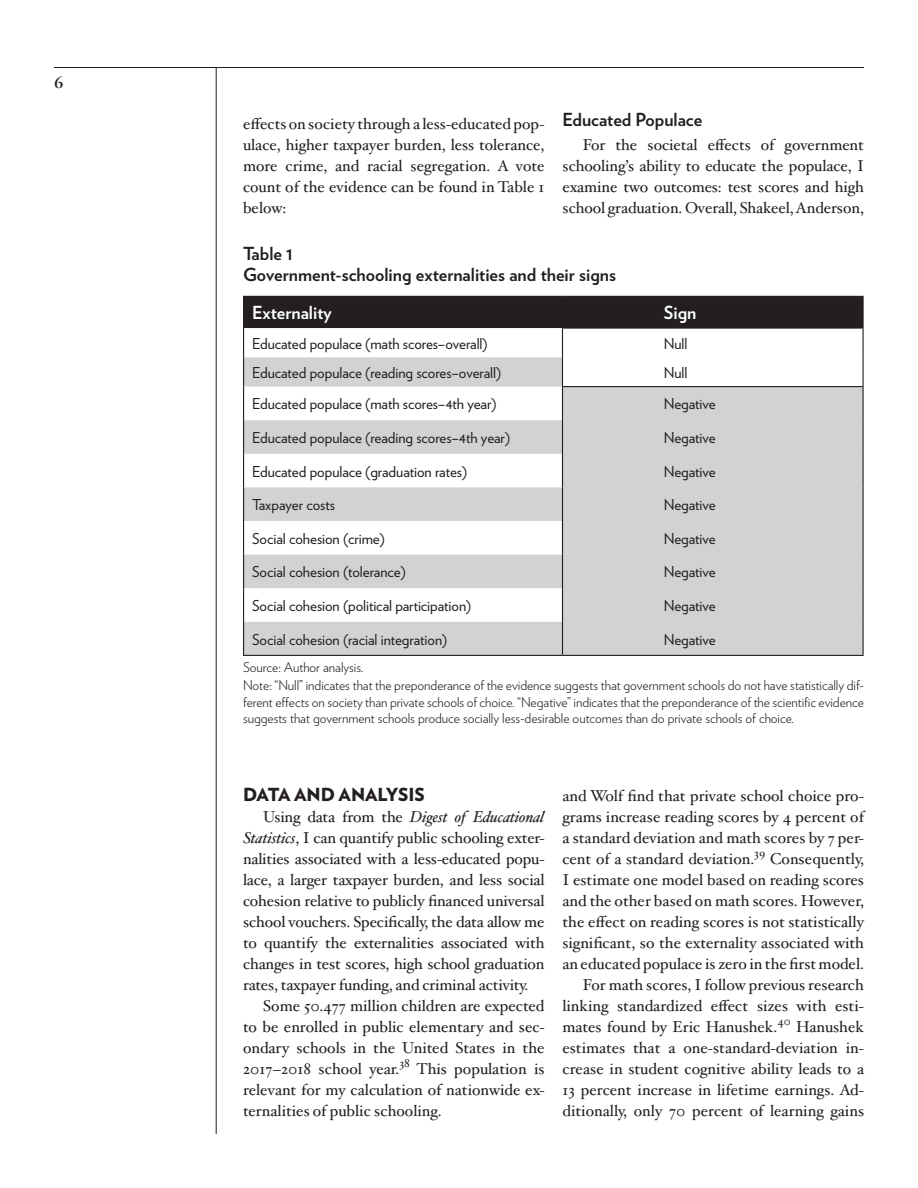
<style>
.page{position:relative;width:918px;height:1188px;background:#fff}
.page>*{position:absolute;margin:0;border:0;box-sizing:border-box;transform-origin:0 0}
.B_Head{font:700 18px/21px "Verlag";color:#231f20}
.t1{font:700 18px "Verlag";color:#fff}
.A_Head{font:900 18px "Verlag";letter-spacing:-.005em;color:#231f20}
.t2{font:700 18px "Hoefler Titling";color:#231f20}
.Body{font:15.75px/21px "Hoefler Txt";color:#231f20;text-align:justify}
.t3{font:15px "Verlag";letter-spacing:-.005em;color:#231f20}
.t4{font:300 13.5px/18px "Verlag";letter-spacing:-.005em;color:#231f20}
.s1{font-style:italic}
</style>
<div class="page">
<hr style="left:54px;top:67px;width:810px;height:1px;background:#231f20">
<hr style="left:216px;top:68px;width:1px;height:1066px;background:#231f20">
<svg style="left:244px;top:386px;width:618px;height:269px;fill:#d1d2d4"></svg>
<hr style="left:563px;top:296px;width:301px;height:1px;background:#231f20">
<hr style="left:862px;top:297px;width:2px;height:30px;background:#231f20">
<hr style="left:243px;top:357px;width:1px;height:30px;background:#231f20">
<hr style="left:243px;top:387px;width:1px;height:33px;background:#231f20">
<hr style="left:243px;top:420px;width:1px;height:34px;background:#231f20">
<hr style="left:243px;top:454px;width:1px;height:33px;background:#231f20">
<hr style="left:243px;top:487px;width:1px;height:34px;background:#231f20">
<hr style="left:243px;top:521px;width:1px;height:34px;background:#231f20">
<hr style="left:243px;top:555px;width:1px;height:33px;background:#231f20">
<hr style="left:243px;top:588px;width:1px;height:34px;background:#231f20">
<hr style="left:243px;top:622px;width:1px;height:33px;background:#231f20">
<hr style="left:243px;top:655px;width:320px;height:1px;background:#231f20">
<hr style="left:562px;top:387px;width:1px;height:33px;background:#231f20">
<hr style="left:862px;top:387px;width:2px;height:33px;background:#231f20">
<hr style="left:562px;top:420px;width:1px;height:34px;background:#231f20">
<hr style="left:862px;top:420px;width:2px;height:34px;background:#231f20">
<hr style="left:562px;top:454px;width:1px;height:33px;background:#231f20">
<hr style="left:862px;top:454px;width:2px;height:33px;background:#231f20">
<hr style="left:562px;top:487px;width:1px;height:34px;background:#231f20">
<hr style="left:862px;top:487px;width:2px;height:34px;background:#231f20">
<hr style="left:562px;top:521px;width:1px;height:34px;background:#231f20">
<hr style="left:862px;top:521px;width:2px;height:34px;background:#231f20">
<hr style="left:562px;top:555px;width:1px;height:33px;background:#231f20">
<hr style="left:862px;top:555px;width:2px;height:33px;background:#231f20">
<hr style="left:562px;top:588px;width:1px;height:34px;background:#231f20">
<hr style="left:862px;top:588px;width:2px;height:34px;background:#231f20">
<hr style="left:562px;top:622px;width:1px;height:33px;background:#231f20">
<hr style="left:862px;top:622px;width:2px;height:33px;background:#231f20">
<hr style="left:563px;top:655px;width:301px;height:1px;background:#231f20">
<hr style="left:562px;top:327px;width:302px;height:2px;background:#231f20">
<hr style="left:862px;top:329px;width:2px;height:28px;background:#231f20">
<svg style="left:243px;top:296px;width:620px;height:90px"></svg>
<hr style="left:862px;top:357px;width:2px;height:29px;background:#231f20">
<hr style="left:562px;top:386px;width:302px;height:1px;background:#231f20">
<p class="t2" style="left:54px;top:67px;width:11px">6</p>
<p class="B_Head" style="left:563px;top:108px;width:141px">Educated Populace</p>
<p class="Body" style="left:563px;top:133px;width:303px;text-indent:20px">For the societal effects of government schooling’s ability to educate the populace, I examine two outcomes: test scores and high school graduation. Overall, Shakeel, Anderson,</p>
<p class="Body" style="left:243px;top:112px;width:303px">effects on society through a less-educated pop&shy;ulace, higher taxpayer burden, less tolerance, more crime, and racial segregation. A vote count of the evidence can be found in Table 1 below:</p>
<p class="B_Head" style="left:243px;top:242px;width:374px">Table 1<br>Government-schooling externalities and their signs</p>
<p class="t1" style="left:252px;top:299px;width:81px">Externality</p>
<p class="t1" style="left:664px;top:299px;width:34px">Sign</p>
<p class="t3" style="left:252px;top:332px;width:237px">Educated populace (math scores–overall)</p>
<p class="t3" style="left:664px;top:332px;width:25px">Null</p>
<p class="t3" style="left:252px;top:361px;width:251px">Educated populace (reading scores–overall)</p>
<p class="t3" style="left:664px;top:361px;width:25px">Null</p>
<p class="t3" style="left:252px;top:393px;width:246px">Educated populace (math scores–4th year)</p>
<p class="t3" style="left:664px;top:393px;width:54px">Negative</p>
<p class="t3" style="left:252px;top:426px;width:259px">Educated populace (reading scores–4th year)</p>
<p class="t3" style="left:664px;top:426px;width:54px">Negative</p>
<p class="t3" style="left:252px;top:460px;width:217px">Educated populace (graduation rates)</p>
<p class="t3" style="left:664px;top:460px;width:54px">Negative</p>
<p class="t3" style="left:252px;top:494px;width:84px">Taxpayer costs</p>
<p class="t3" style="left:664px;top:494px;width:54px">Negative</p>
<p class="t3" style="left:252px;top:527px;width:134px">Social cohesion (crime)</p>
<p class="t3" style="left:664px;top:527px;width:54px">Negative</p>
<p class="t3" style="left:252px;top:561px;width:155px">Social cohesion (tolerance)</p>
<p class="t3" style="left:664px;top:561px;width:54px">Negative</p>
<p class="t3" style="left:252px;top:594px;width:221px">Social cohesion (political participation)</p>
<p class="t3" style="left:664px;top:594px;width:54px">Negative</p>
<p class="t3" style="left:252px;top:628px;width:197px">Social cohesion (racial integration)</p>
<p class="t3" style="left:664px;top:628px;width:54px">Negative</p>
<p class="t4" style="left:243px;top:658px;width:622px">Source: Author analysis.<br>Note: “Null” indicates that the preponderance of the evidence suggests that government schools do not have statistically dif-</p>
<p class="t4" style="left:243px;top:693px;width:623px;line-height:16.5px">ferent effects on society than private schools of choice. “Negative” indicates that the preponderance of the scientific evidence suggests that government schools produce socially less-desirable outcomes than do private schools of choice.</p>
<p class="A_Head" style="left:243px;top:780px;width:183px">DATA AND ANALYSIS</p>
<p class="Body" style="left:243px;top:805px;width:303px;text-indent:20px">Using data from the <span class="s1">Digest of Educational Statistics</span>, I can quantify public schooling exter&shy;nalities associated with a less-educated popu&shy;lace, a larger taxpayer burden, and less social cohesion relative to publicly financed universal school vouchers. Specifically, the data allow me to quantify the externalities associated with changes in test scores, high school graduation rates, taxpayer funding, and criminal activity.</p>
<p class="Body" style="left:243px;top:994px;width:303px;text-indent:20px">Some 50.477 million children are expected to be enrolled in public elementary and sec&shy;ondary schools in the United States in the 2017–2018 school year.<sup>38</sup> This population is relevant for my calculation of nationwide ex&shy;ternalities of public schooling.</p>
<p class="Body" style="left:563px;top:784px;width:303px">and Wolf find that private school choice pro&shy;grams increase reading scores by 4 percent of a standard deviation and math scores by 7 per&shy;cent of a standard deviation.<sup>39</sup> Consequently, I estimate one model based on reading scores and the other based on math scores. However, the effect on reading scores is not statistically significant, so the externality associated with an educated populace is zero in the first model.</p>
<p class="Body" style="left:563px;top:973px;width:303px;text-indent:20px">For math scores, I follow previous research linking standardized effect sizes with esti&shy;mates found by Eric Hanushek.<sup>40</sup> Hanushek estimates that a one-standard-deviation in&shy;crease in student cognitive ability leads to a 13 percent increase in lifetime earnings. Ad&shy;ditionally, only 70 percent of learning gains</p>
</div>
